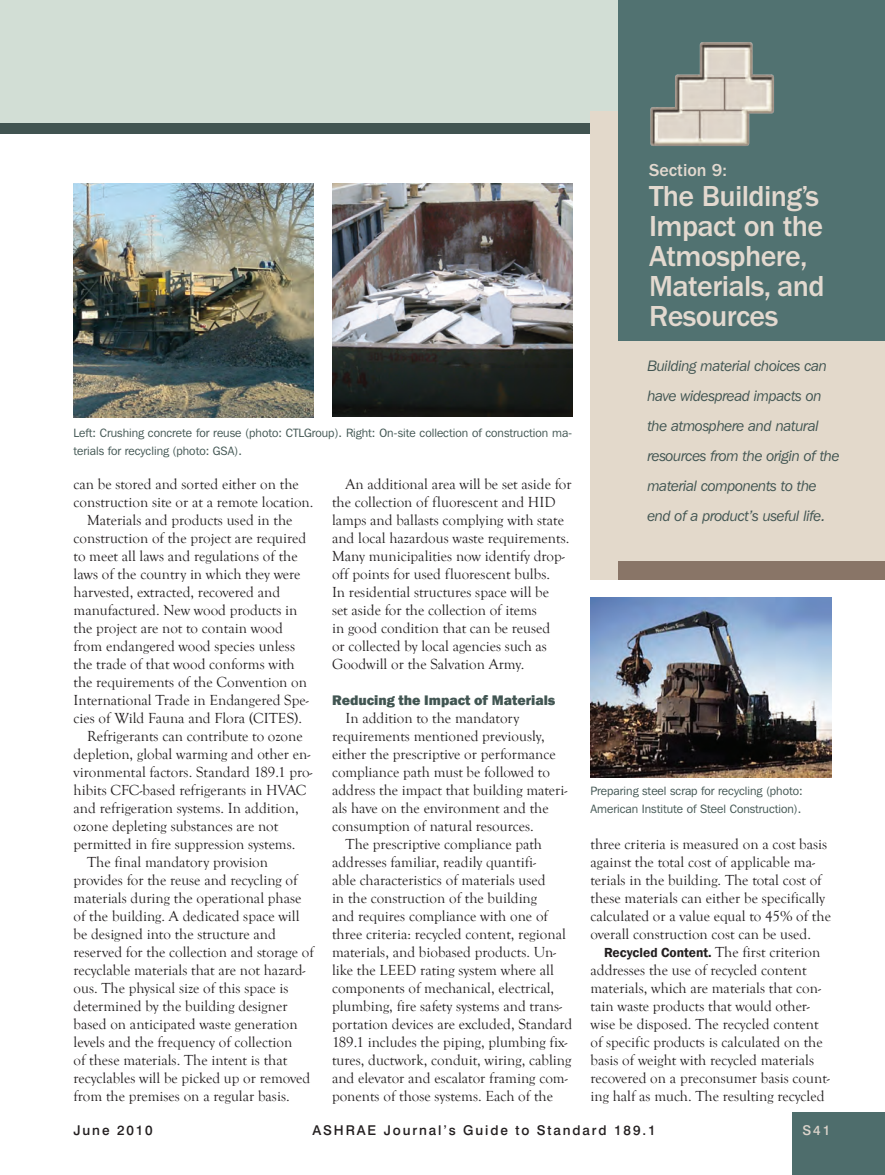
<style>
.page{position:relative;width:885px;height:1175px;background:#fff}
.page>*{position:absolute;margin:0;border:0;box-sizing:border-box;transform-origin:0 0}
.Photo_Credit{font:500 30px/30px "ITC Franklin Gothic Std";letter-spacing:-.02em;color:#e3d9cf}
.Photo_Credit-2{font:500 18px "ITC Franklin Gothic Std";color:#e3d9cf}
.body_text{font:15px/18px "Goudy Old Style T";color:#231f20}
.subhead_2{font:15px/18px "Goudy Old Style T";color:#231f20}
.about_the_author{font:italic 15px/30px "Franklin Gothic IT Cby BT";letter-spacing:-.02em;color:#415552}
.subhead{font:800 14.25px "Franklin Gothic";color:#415552}
.t1{font:500 13.5px "Swiss 721 BT";letter-spacing:.14em;color:#231f20}
.t2{font:500 13.5px "Swiss 721 BT";color:#dcd4cb}
.t3{font:12px/18px "Franklin Gothic IT Cby BT";color:#415552}
.s1{font-family:"Franklin Gothic";font-weight:600;font-size:13.5px}
</style>
<div class="page">
<div style="left:0;top:0;width:884px;height:129px;background:#d2ded5"></div>
<div style="left:0;top:123px;width:884px;height:11px;background:#415451"></div>
<div style="left:590px;top:111px;width:294px;height:468px;background:#e3d9cb"></div>
<div style="left:618px;top:0;width:266px;height:341px;background:#517271"></div>
<div style="left:618px;top:561px;width:266px;height:18px;background:#897567"></div>
<img style="left:74px;top:183px;width:239px;height:234px">
<img style="left:332px;top:184px;width:240px;height:232px">
<img style="left:590px;top:597px;width:240px;height:180px">
<img style="left:650px;top:42px;width:124px;height:104px">
<div style="left:792px;top:1112px;width:92px;height:62px;background:#4e6d6c"></div>
<p class="t3" style="left:74px;top:423px;width:500px">Left: Crushing concrete for reuse (photo: CTLGroup). Right: On-site collection of construction ma&shy;terials for recycling (photo: GSA).</p>
<p class="body_text" style="left:74px;top:475px;width:241px">can be stored and sorted either on the construction site or at a remote location.</p>
<p class="body_text" style="left:74px;top:511px;width:236px;text-indent:14px">Materials and products used in the construction of the project are required to meet all laws and regulations of the laws of the country in which they were harvested, extracted, recovered and manufactured. New wood products in the project are not to contain wood from endangered wood species unless the trade of that wood conforms with the requirements of the Convention on International Trade in Endangered Spe&shy;cies of Wild Fauna and Flora (CITES).</p>
<p class="body_text" style="left:74px;top:727px;width:240px;text-indent:14px">Refrigerants can contribute to ozone depletion, global warming and other en&shy;vironmental factors. Standard 189.1 pro&shy;hibits CFC-based refrigerants in HVAC and refrigeration systems. In addition, ozone depleting substances are not permitted in fire suppression systems.</p>
<p class="body_text" style="left:74px;top:853px;width:242px;text-indent:14px">The final mandatory provision provides for the reuse and recycling of materials during the operational phase of the building. A dedicated space will be designed into the structure and reserved for the collection and storage of recyclable materials that are not hazard&shy;ous. The physical size of this space is determined by the building designer based on anticipated waste generation levels and the frequency of collection<br>of these materials. The intent is that recyclables will be picked up or removed from the premises on a regular basis.</p>
<p class="body_text" style="left:332px;top:475px;width:241px;text-indent:14px">An additional area will be set aside for the collection of fluorescent and HID lamps and ballasts complying with state and local hazardous waste requirements.<br>Many municipalities now identify drop&shy;off points for used fluorescent bulbs.<br>In residential structures space will be<br>set aside for the collection of items<br>in good condition that can be reused<br>or collected by local agencies such as Goodwill or the Salvation Army.</p>
<p class="subhead" style="left:332px;top:691px;width:225px">Reducing the Impact of Materials</p>
<p class="body_text" style="left:332px;top:709px;width:237px;text-indent:14px">In addition to the mandatory requirements mentioned previously, either the prescriptive or performance compliance path must be followed to address the impact that building materi&shy;als have on the environment and the consumption of natural resources.</p>
<p class="body_text" style="left:332px;top:835px;width:242px;text-indent:14px">The prescriptive compliance path addresses familiar, readily quantifi-<br>able characteristics of materials used<br>in the construction of the building<br>and requires compliance with one of three criteria: recycled content, regional materials, and biobased products. Un&shy;like the LEED rating system where all components of mechanical, electrical, plumbing, fire safety systems and trans&shy;portation devices are excluded, Standard 189.1 includes the piping, plumbing fix&shy;tures, ductwork, conduit, wiring, cabling and elevator and escalator framing com&shy;ponents of those systems. Each of the</p>
<p class="Photo_Credit-2" style="left:649px;top:160px;width:79px">Section 9:</p>
<p class="Photo_Credit" style="left:649px;top:182px;width:177px">The Building’s<br>Impact on the<br>Atmosphere,<br>Materials, and<br>Resources</p>
<p class="about_the_author" style="left:647px;top:351px;width:194px">Building material choices can have widespread impacts on the atmosphere and natural resources from the origin of the material components to the end of a product’s useful life.</p>
<p class="t3" style="left:590px;top:782px;width:214px">Preparing steel scrap for recycling (photo:<br>American Institute of Steel Construction).</p>
<p class="body_text" style="left:590px;top:835px;width:242px">three criteria is measured on a cost basis against the total cost of applicable ma&shy;terials in the building. The total cost of these materials can either be specifically calculated or a value equal to 45% of the overall construction cost can be used.</p>
<p class="subhead_2" style="left:590px;top:943px;width:241px;text-indent:14px"><span class="s1">Recycled Content.</span> The first criterion addresses the use of recycled content materials, which are materials that con&shy;tain waste products that would other&shy;wise be disposed. The recycled content of specific products is calculated on the basis of weight with recycled materials recovered on a preconsumer basis count&shy;ing half as much. The resulting recycled</p>
<p class="t1" style="left:74px;top:1121px;width:81px">June 2010</p>
<p class="t1" style="left:312px;top:1121px;width:344px">ASHRAE Journal’s Guide to Standard 189.1</p>
<p class="t2" style="left:802px;top:1121px;width:29px">S41</p>
</div>
